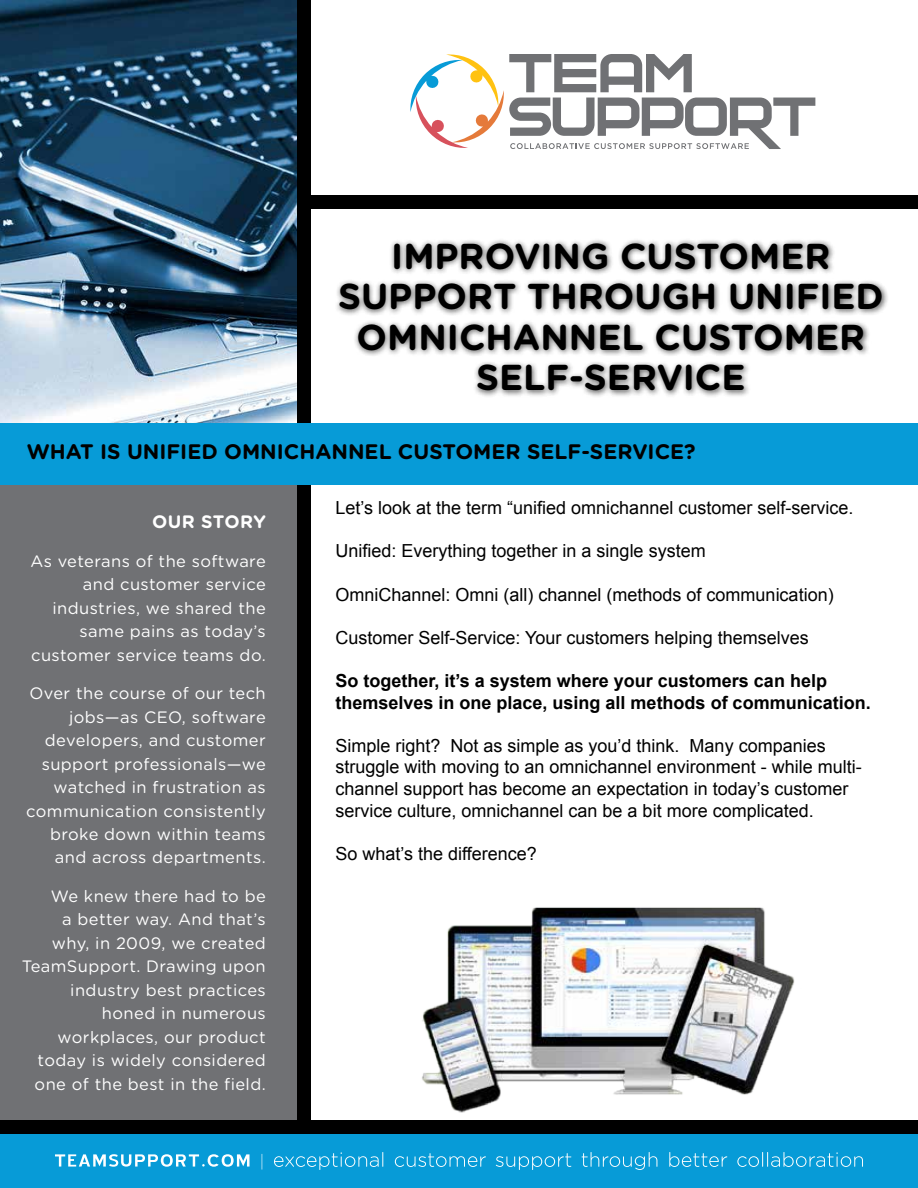
<style>
.page{position:relative;width:918px;height:1188px;background:#fff}
.page>*{position:absolute;margin:0;border:0;box-sizing:border-box;transform-origin:0 0}
.t1{font:700 36px/40.5px "Gotham Rounded";color:#000;text-align:center}
.t2{font:700 21px "Gotham Rounded";color:#000}
.t3{font:18px/21.6px "Arial";color:#000}
.t4{font:700 18px/21.6px "Arial";color:#000}
.t5{font:700 18px "Gotham Rounded";letter-spacing:.015em;color:#fff}
.t6{font:16.5px/23.4px "Gotham Rounded";letter-spacing:.025em;color:#fff;text-align:right}
</style>
<div class="page">
<img style="left:0;top:0;width:297px;height:423px">
<div style="left:297px;top:0;width:13px;height:1127px;background:#000"></div>
<div style="left:0;top:485px;width:297px;height:648px;background:#707174"></div>
<div style="left:297px;top:196px;width:621px;height:13px;background:#000"></div>
<div style="left:335px;top:238px;width:554px;height:160px;background:#000;opacity:.65"></div>
<svg style="left:410px;top:54px;width:405px;height:95px"></svg>
<div style="left:0;top:1134px;width:918px;height:54px;background:#079bd7"></div>
<svg style="left:55px;top:1152px;width:808px;height:18px"></svg>
<div style="left:0;top:1120px;width:918px;height:13px;background:#000"></div>
<div style="left:0;top:423px;width:918px;height:62px;background:#079bd7"></div>
<img style="left:422px;top:907px;width:373px;height:205px">
<h1 class="t1" style="left:338px;top:234px;width:547px">IMPROVING CUSTOMER<br>SUPPORT THROUGH UNIFIED<br>OMNICHANNEL CUSTOMER<br>SELF-SERVICE</h1>
<p class="t2" style="left:27px;top:436px;width:670px">WHAT IS UNIFIED OMNICHANNEL CUSTOMER SELF-SERVICE?</p>
<p class="t5" style="left:152px;top:509px;width:115px">OUR STORY</p>
<p class="t6" style="left:30px;top:549px;width:237px">As veterans of the software and customer service industries, we shared the same pains as today’s customer service teams do.</p>
<p class="t6" style="left:26px;top:681px;width:241px">Over the course of our tech jobs—as CEO, software developers, and customer support professionals—we watched in frustration as communication consistently broke down within teams and across departments.</p>
<p class="t6" style="left:22px;top:884px;width:246px">We knew there had to be<br>a better way. And that’s why, in 2009, we created<br>TeamSupport. Drawing upon industry best practices honed in numerous workplaces, our product today is widely considered one of the best in the field.</p>
<p class="t3" style="left:336px;top:497px;width:519px">Let’s look at the term “unified omnichannel customer self-service.</p>
<p class="t3" style="left:336px;top:540px;width:372px">Unified: Everything together in a single system</p>
<p class="t3" style="left:336px;top:583px;width:500px">OmniChannel: Omni (all) channel (methods of communication)</p>
<p class="t3" style="left:336px;top:627px;width:475px">Customer Self-Service: Your customers helping themselves</p>
<p class="t4" style="left:336px;top:670px;width:537px">So together, it’s a system where your customers can help themselves in one place, using all methods of communication.</p>
<p class="t3" style="left:336px;top:735px;width:528px">Simple right? Not as simple as you’d think. Many companies struggle with moving to an omnichannel environment - while multi&shy;channel support has become an expectation in today’s customer service culture, omnichannel can be a bit more complicated.</p>
<p class="t3" style="left:336px;top:843px;width:203px">So what’s the difference?</p>
</div>
